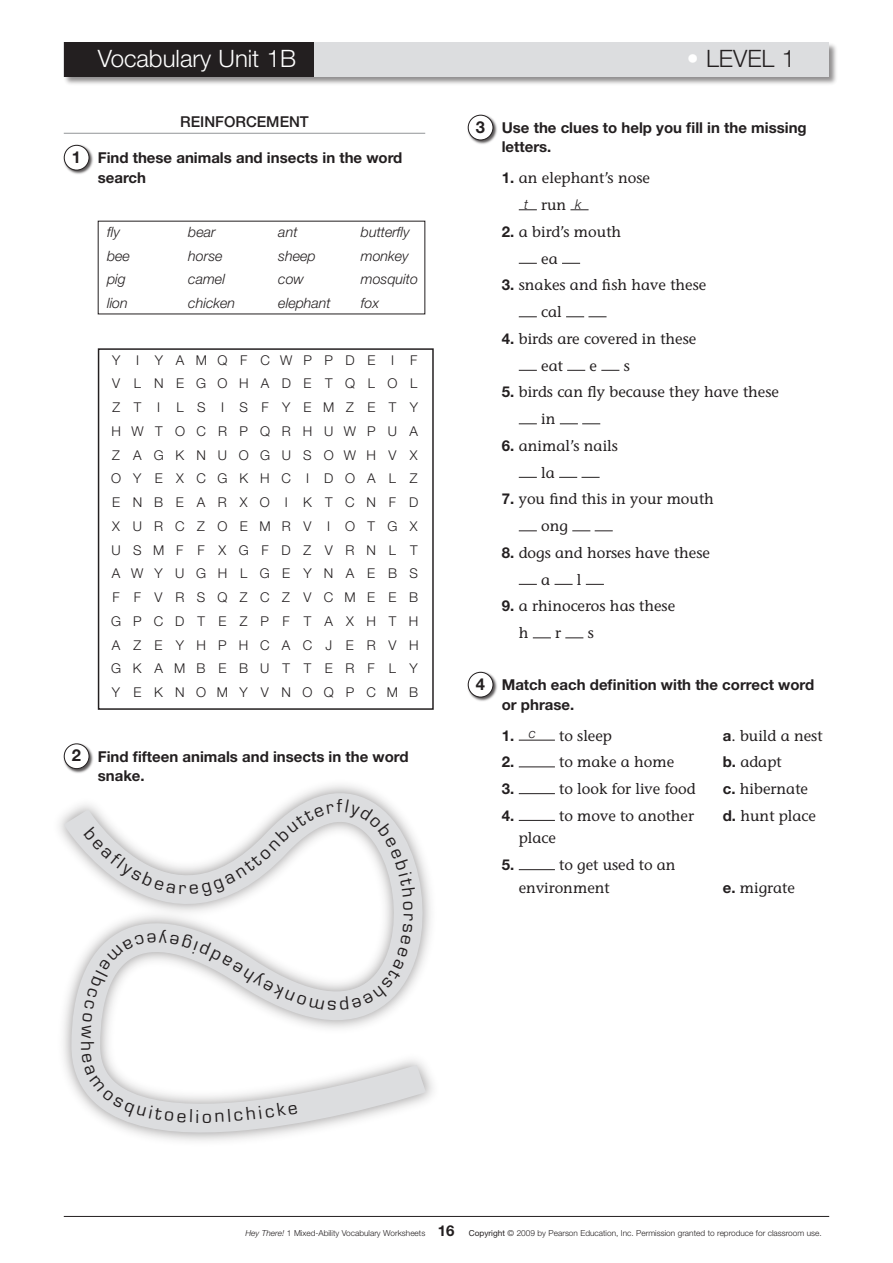
<style>
.page{position:relative;width:893px;height:1263px;background:#fff}
.page>*{position:absolute;margin:0;border:0;box-sizing:border-box;transform-origin:0 0}
.t1{font:300 24px "Helvetica Neue";color:#fff}
.t2{font:300 24px "Helvetica Neue";color:#231f20}
.t3{font:17.25px "Eurostile";color:#231f20}
.t4{font:700 16.5px "Helvetica Neue";color:#231f20}
._02-exercicio__abc_n{font:15px/22.5px "Stone Informal";color:#231f20}
._01-enunciado{font:700 15px/19.5px "Helvetica Neue";color:#231f20}
._00-cabeço{font:500 15px "Helvetica Neue";color:#231f20}
._02-exercicio__abc_n-2{font:700 15px "Helvetica Neue";color:#231f20}
.t5{font:italic 300 14.25px "Helvetica Neue";color:#231f20}
.t6{font:300 13.5px/23.7px "Helvetica Neue";letter-spacing:.92em;color:#231f20;text-align:justify}
._02-exemplo{font:italic 300 13.5px "Helvetica Neue";color:#231f20}
.t7{font:300 8.25px "Helvetica Neue";color:#231f20}
.s1{color:#fff}
.s2{font-family:"Helvetica Neue";font-weight:700}
.s3{font-style:italic}
.s4{font-weight:700;font-size:15px}
.s5{font-weight:400}
</style>
<div class="page">
<div style="left:62px;top:41px;width:777px;height:45px;background:#231f20;opacity:.5"></div>
<div style="left:64px;top:43px;width:765px;height:34px;background:#dcdddf"></div>
<div style="left:64px;top:43px;width:250px;height:34px;background:#231f20"></div>
<hr style="left:64px;top:133px;width:361px;height:1px;background:#939598">
<div style="left:63px;top:144px;width:32px;height:32px;background:#231f20;opacity:.75"></div>
<div style="left:64px;top:145px;width:25px;height:25px;background:#fff;border-radius:50%"></div>
<div style="left:64px;top:145px;width:25px;height:25px;border:1px solid #231f20;border-radius:50%"></div>
<div style="left:98px;top:348px;width:336px;height:362px;border:2px solid #231f20"></div>
<svg style="left:59px;top:641px;width:375px;height:500px"></svg>
<div style="left:467px;top:114px;width:32px;height:32px;background:#231f20;opacity:.75"></div>
<div style="left:468px;top:115px;width:25px;height:25px;background:#fff;border-radius:50%"></div>
<div style="left:468px;top:115px;width:25px;height:25px;border:1px solid #231f20;border-radius:50%"></div>
<svg style="left:519px;top:209px;width:18px;height:1px"></svg>
<svg style="left:570px;top:209px;width:19px;height:1px"></svg>
<svg style="left:519px;top:263px;width:18px;height:1px"></svg>
<svg style="left:562px;top:263px;width:18px;height:1px"></svg>
<svg style="left:519px;top:316px;width:18px;height:1px"></svg>
<svg style="left:566px;top:316px;width:40px;height:1px"></svg>
<svg style="left:519px;top:370px;width:18px;height:1px"></svg>
<svg style="left:567px;top:370px;width:18px;height:1px"></svg>
<svg style="left:601px;top:370px;width:18px;height:1px"></svg>
<svg style="left:519px;top:423px;width:18px;height:1px"></svg>
<svg style="left:560px;top:423px;width:40px;height:1px"></svg>
<svg style="left:519px;top:477px;width:18px;height:1px"></svg>
<svg style="left:559px;top:477px;width:41px;height:1px"></svg>
<svg style="left:519px;top:530px;width:18px;height:1px"></svg>
<svg style="left:572px;top:530px;width:41px;height:1px"></svg>
<svg style="left:519px;top:584px;width:18px;height:1px"></svg>
<svg style="left:554px;top:584px;width:19px;height:1px"></svg>
<svg style="left:586px;top:584px;width:18px;height:1px"></svg>
<svg style="left:533px;top:637px;width:18px;height:1px"></svg>
<svg style="left:565px;top:637px;width:18px;height:1px"></svg>
<div style="left:467px;top:671px;width:32px;height:32px;background:#231f20;opacity:.75"></div>
<div style="left:468px;top:672px;width:25px;height:25px;background:#fff;border-radius:50%"></div>
<div style="left:468px;top:672px;width:25px;height:25px;border:1px solid #231f20;border-radius:50%"></div>
<hr style="left:519px;top:740px;width:36px;height:1px;background:#231f20">
<hr style="left:519px;top:766px;width:36px;height:1px;background:#231f20">
<hr style="left:519px;top:793px;width:36px;height:1px;background:#231f20">
<hr style="left:519px;top:820px;width:36px;height:1px;background:#231f20">
<hr style="left:519px;top:869px;width:36px;height:1px;background:#231f20">
<hr style="left:64px;top:1216px;width:765px;height:1px;background:#231f20">
<svg style="left:81px;top:799px;width:335px;height:324px"></svg>
<p class="t1" style="left:98px;top:44px;width:200px">Vocabulary Unit 1B</p>
<p class="t2" style="left:687px;top:44px;width:110px"><span class="s1">•</span> LEVEL 1</p>
<p class="_00-cabeço" style="left:180px;top:112px;width:130px">REINFORCEMENT</p>
<p class="t4" style="left:72px;top:147px;width:11px">1</p>
<p class="_01-enunciado" style="left:98px;top:148px;width:306px">Find these animals and insects in the word search</p>
<p class="t5" style="left:107px;top:223px;width:14px">fly</p>
<p class="t5" style="left:188px;top:223px;width:29px">bear</p>
<p class="t5" style="left:278px;top:223px;width:21px">ant</p>
<p class="t5" style="left:361px;top:223px;width:51px">butterfly</p>
<p class="t5" style="left:107px;top:247px;width:24px">bee</p>
<p class="t5" style="left:188px;top:247px;width:36px">horse</p>
<p class="t5" style="left:278px;top:247px;width:39px">sheep</p>
<p class="t5" style="left:361px;top:247px;width:50px">monkey</p>
<p class="t5" style="left:107px;top:271px;width:20px">pig</p>
<p class="t5" style="left:188px;top:271px;width:38px">camel</p>
<p class="t5" style="left:278px;top:271px;width:27px">cow</p>
<p class="t5" style="left:361px;top:271px;width:59px">mosquito</p>
<p class="t5" style="left:107px;top:295px;width:22px">lion</p>
<p class="t5" style="left:188px;top:295px;width:48px">chicken</p>
<p class="t5" style="left:278px;top:295px;width:54px">elephant</p>
<p class="t5" style="left:361px;top:295px;width:20px">fox</p>
<p class="t6" style="left:111px;top:348px;width:309px">Y I YAMQFCWPPDE I F VLNEGOHADETQLOL ZT I LS I SFYEMZETY HWTOCRPQRHUWPUA ZAGKNUOGUSOWHVX OYEXCGKHC I DOALZ ENBEARXO I KTCNFD XURCZOEMRV I OTGX USMFFXGFDZVRNLT AWYUGHLGEYNAEBS FFVRSQZCZVCMEEB GPCDTEZPFTAXHTH AZEYHPHCACJERVH GKAMBEBUTTERFLY YEKNOMYVNOQPCMB</p>
<p class="t4" style="left:72px;top:745px;width:11px">2</p>
<p class="_01-enunciado" style="left:98px;top:746px;width:312px">Find fifteen animals and insects in the word snake.</p>
<p class="t3" style="left:337px;top:795px;width:7px">f</p>
<p class="t4" style="left:476px;top:117px;width:11px">3</p>
<p class="_01-enunciado" style="left:502px;top:117px;width:306px">Use the clues to help you fill in the missing letters.</p>
<p class="_02-exercicio__abc_n" style="left:502px;top:167px;width:150px"><span class="s2">1.</span> an elephant’s nose</p>
<p class="_02-exercicio__abc_n" style="left:541px;top:194px;width:27px">run</p>
<p class="_02-exercicio__abc_n" style="left:502px;top:220px;width:121px"><span class="s2">2.</span> a bird’s mouth</p>
<p class="_02-exercicio__abc_n" style="left:541px;top:247px;width:18px">ea</p>
<p class="_02-exercicio__abc_n" style="left:502px;top:274px;width:206px"><span class="s2">3.</span> snakes and fish have these</p>
<p class="_02-exercicio__abc_n" style="left:541px;top:301px;width:22px">cal</p>
<p class="_02-exercicio__abc_n" style="left:502px;top:327px;width:196px"><span class="s2">4.</span> birds are covered in these</p>
<p class="_02-exercicio__abc_n" style="left:541px;top:354px;width:23px">eat</p>
<p class="_02-exercicio__abc_n" style="left:590px;top:354px;width:9px">e</p>
<p class="_02-exercicio__abc_n" style="left:624px;top:354px;width:8px">s</p>
<p class="_02-exercicio__abc_n" style="left:502px;top:381px;width:279px"><span class="s2">5.</span> birds can fly because they have these</p>
<p class="_02-exercicio__abc_n" style="left:541px;top:408px;width:16px">in</p>
<p class="_02-exercicio__abc_n" style="left:502px;top:434px;width:118px"><span class="s2">6.</span> animal’s nails</p>
<p class="_02-exercicio__abc_n" style="left:541px;top:461px;width:15px">la</p>
<p class="_02-exercicio__abc_n" style="left:502px;top:488px;width:214px"><span class="s2">7.</span> you find this in your mouth</p>
<p class="_02-exercicio__abc_n" style="left:541px;top:515px;width:28px">ong</p>
<p class="_02-exercicio__abc_n" style="left:502px;top:541px;width:210px"><span class="s2">8.</span> dogs and horses have these</p>
<p class="_02-exercicio__abc_n" style="left:541px;top:568px;width:11px">a</p>
<p class="_02-exercicio__abc_n" style="left:577px;top:568px;width:6px">l</p>
<p class="_02-exercicio__abc_n" style="left:502px;top:595px;width:175px"><span class="s2">9.</span> a rhinoceros has these</p>
<p class="_02-exercicio__abc_n" style="left:519px;top:622px;width:11px">h</p>
<p class="_02-exercicio__abc_n" style="left:555px;top:622px;width:7px">r</p>
<p class="_02-exercicio__abc_n" style="left:588px;top:622px;width:8px">s</p>
<p class="t4" style="left:476px;top:674px;width:11px">4</p>
<p class="_01-enunciado" style="left:502px;top:674px;width:314px">Match each definition with the correct word or phrase.</p>
<p class="_02-exercicio__abc_n-2" style="left:502px;top:726px;width:14px">1.</p>
<p class="_02-exercicio__abc_n" style="left:559px;top:724px;width:54px">to sleep</p>
<p class="_02-exercicio__abc_n" style="left:723px;top:724px;width:101px"><span class="s2">a</span>. build a nest</p>
<p class="_02-exercicio__abc_n-2" style="left:502px;top:753px;width:14px">2.</p>
<p class="_02-exercicio__abc_n" style="left:559px;top:751px;width:117px">to make a home</p>
<p class="_02-exercicio__abc_n" style="left:723px;top:751px;width:60px"><span class="s2">b.</span> adapt</p>
<p class="_02-exercicio__abc_n-2" style="left:502px;top:779px;width:14px">3.</p>
<p class="_02-exercicio__abc_n" style="left:559px;top:777px;width:138px">to look for live food</p>
<p class="_02-exercicio__abc_n" style="left:723px;top:777px;width:87px"><span class="s2">c.</span> hibernate</p>
<p class="_02-exercicio__abc_n-2" style="left:502px;top:806px;width:14px">4.</p>
<p class="_02-exercicio__abc_n" style="left:559px;top:804px;width:136px">to move to another</p>
<p class="_02-exercicio__abc_n" style="left:723px;top:804px;width:95px"><span class="s2">d.</span> hunt place</p>
<p class="_02-exercicio__abc_n" style="left:519px;top:827px;width:39px">place</p>
<p class="_02-exercicio__abc_n-2" style="left:502px;top:855px;width:14px">5.</p>
<p class="_02-exercicio__abc_n" style="left:519px;top:853px;width:158px;text-indent:40px">to get used to an environment</p>
<p class="_02-exemplo" style="left:524px;top:196px;width:5px">t</p>
<p class="_02-exemplo" style="left:575px;top:196px;width:8px">k</p>
<p class="_02-exemplo" style="left:529px;top:725px;width:9px">c</p>
<p class="_02-exercicio__abc_n" style="left:723px;top:876px;width:74px"><span class="s2">e.</span> migrate</p>
<p class="t7" style="left:245px;top:1228px;width:578px"><span class="s3">Hey There!</span> 1 Mixed-Ability Vocabulary Worksheets <span class="s4">16</span> <span class="s5">Copyright</span> © 2009 by Pearson Education, Inc. Permission granted to reproduce for classroom use.</p>
</div>
